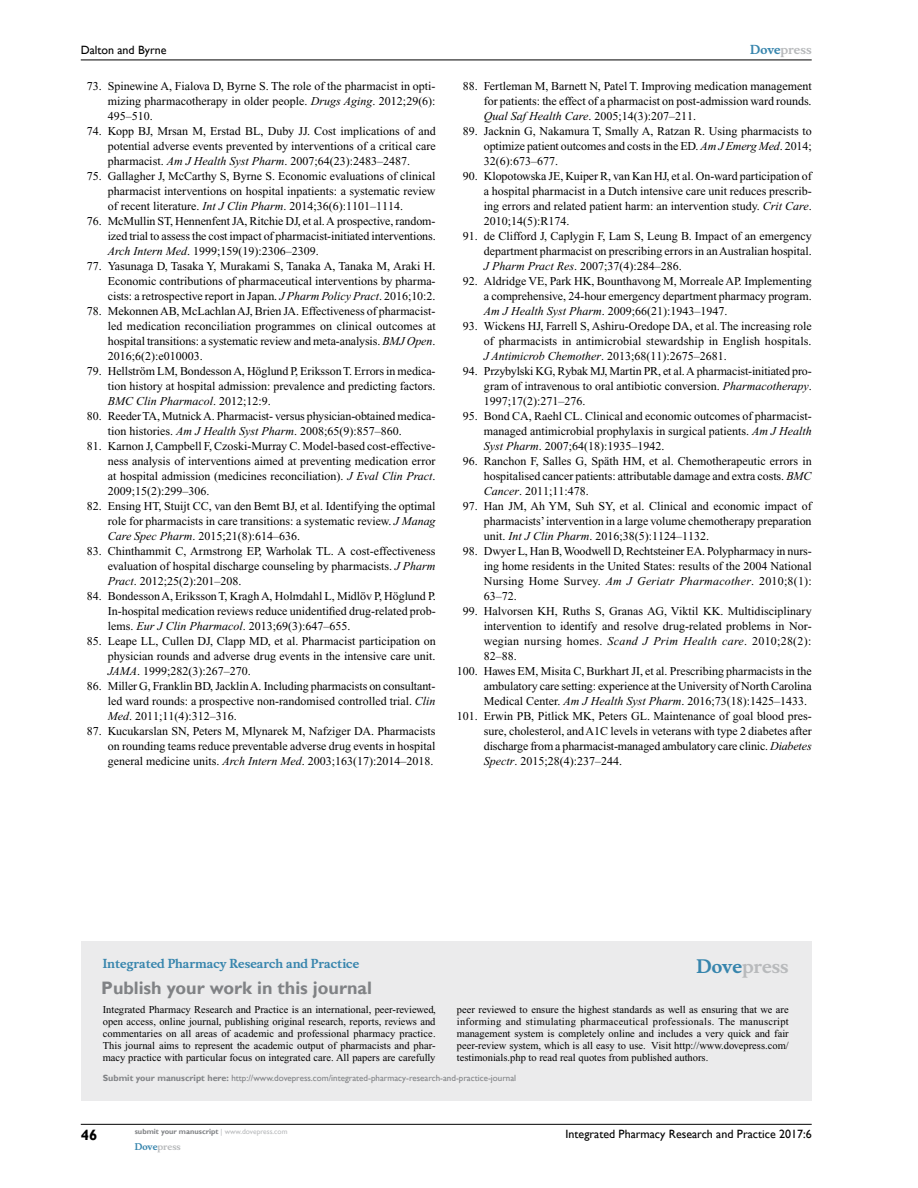
<style>
.page{position:relative;width:918px;height:1188px;background:#fff}
.page>*{position:absolute;margin:0;border:0;box-sizing:border-box;transform-origin:0 0}
.t1{font:700 18px "Gill Sans";color:#808285}
.t2{font:700 18px "Musee";color:#b8babc}
.t3{font:700 15px "Gill Sans";color:#000}
.t4{font:12px/15px "Times New Roman";color:#000;text-align:justify}
.t5{font:12px "Gill Sans";color:#000}
.t6{font:12px "Times New Roman";letter-spacing:.02em;color:#000}
.t7{font:700 12px "Musee";color:#3785ad}
.t8{font:700 12px "Musee";color:#b8babc}
.t9{font:10.5px/12px "Times New Roman";color:#000;text-align:justify}
.t10{font:9px "Gill Sans";color:#808285}
.t11{font:700 9px "Musee";color:#b8babc}
.t12{font:700 7.5px "Gill Sans";color:#808285}
.s1{font-style:italic}
.s2{color:#3785ad}
.s3{font-weight:700}
.s4{font-weight:400;color:#b8babc}
</style>
<div class="page">
<div style="left:81px;top:941px;width:731px;height:160px;background:#ebebec"></div>
<hr style="left:81px;top:1124px;width:731px;height:1px;background:#000">
<hr style="left:81px;top:60px;width:731px;height:1px;background:#000">
<p class="t5" style="left:81px;top:43px;width:87px">Dalton and Byrne</p>
<p class="t4" style="left:108px;top:79px;width:329px;text-indent:-21px">73. Spinewine A, Fialova D, Byrne S. The role of the pharmacist in opti&shy;mizing pharmacotherapy in older people. <span class="s1">Drugs Aging</span>. 2012;29(6):<br>495–510.</p>
<p class="t4" style="left:108px;top:124px;width:329px;text-indent:-21px">74. Kopp BJ, Mrsan M, Erstad BL, Duby JJ. Cost implications of and potential adverse events prevented by interventions of a critical care pharmacist. <span class="s1">Am J Health Syst Pharm</span>. 2007;64(23):2483–2487.</p>
<p class="t4" style="left:108px;top:169px;width:329px;text-indent:-21px">75. Gallagher J, McCarthy S, Byrne S. Economic evaluations of clinical pharmacist interventions on hospital inpatients: a systematic review of recent literature. <span class="s1">Int J Clin Pharm</span>. 2014;36(6):1101–1114.</p>
<p class="t4" style="left:108px;top:214px;width:329px;text-indent:-21px">76. McMullin ST, Hennenfent JA, Ritchie DJ, et al. A prospective, random&shy;ized trial to assess the cost impact of pharmacist-initiated interventions.<br><span class="s1">Arch Intern Med</span>. 1999;159(19):2306–2309.</p>
<p class="t4" style="left:108px;top:259px;width:329px;text-indent:-21px">77. Yasunaga D, Tasaka Y, Murakami S, Tanaka A, Tanaka M, Araki H.<br>Economic contributions of pharmaceutical interventions by pharma&shy;cists: a retrospective report in Japan. <span class="s1">J Pharm Policy Pract</span>. 2016;10:2.</p>
<p class="t4" style="left:108px;top:304px;width:330px;text-indent:-21px">78. Mekonnen AB, McLachlan AJ, Brien JA. Effectiveness of pharmacist&shy;led medication reconciliation programmes on clinical outcomes at hospital transitions: a systematic review and meta-analysis. <span class="s1">BMJ Open</span>.<br>2016;6(2):e010003.</p>
<p class="t4" style="left:108px;top:364px;width:329px;text-indent:-21px">79. Hellström LM, Bondesson A, Höglund P, Eriksson T. Errors in medica&shy;tion history at hospital admission: prevalence and predicting factors.<br><span class="s1">BMC Clin Pharmacol</span>. 2012;12:9.</p>
<p class="t4" style="left:108px;top:409px;width:329px;text-indent:-21px">80. Reeder TA, Mutnick A. Pharmacist- versus physician-obtained medica&shy;tion histories. <span class="s1">Am J Health Syst Pharm</span>. 2008;65(9):857–860.</p>
<p class="t4" style="left:108px;top:439px;width:329px;text-indent:-21px">81. Karnon J, Campbell F, Czoski-Murray C. Model-based cost-effective&shy;ness analysis of interventions aimed at preventing medication error at hospital admission (medicines reconciliation). <span class="s1">J Eval Clin Pract</span>.<br>2009;15(2):299–306.</p>
<p class="t4" style="left:108px;top:499px;width:329px;text-indent:-21px">82. Ensing HT, Stuijt CC, van den Bemt BJ, et al. Identifying the optimal role for pharmacists in care transitions: a systematic review. <span class="s1">J Manag Care Spec Pharm</span>. 2015;21(8):614–636.</p>
<p class="t4" style="left:108px;top:544px;width:329px;text-indent:-21px">83. Chinthammit C, Armstrong EP, Warholak TL. A cost-effectiveness evaluation of hospital discharge counseling by pharmacists. <span class="s1">J Pharm Pract</span>. 2012;25(2):201–208.</p>
<p class="t4" style="left:108px;top:589px;width:330px;text-indent:-21px">84. Bondesson A, Eriksson T, Kragh A, Holmdahl L, Midlöv P, Höglund P.<br>In-hospital medication reviews reduce unidentified drug-related prob&shy;lems. <span class="s1">Eur J Clin Pharmacol</span>. 2013;69(3):647–655.</p>
<p class="t4" style="left:108px;top:634px;width:329px;text-indent:-21px">85. Leape LL, Cullen DJ, Clapp MD, et al. Pharmacist participation on physician rounds and adverse drug events in the intensive care unit.<br><span class="s1">JAMA</span>. 1999;282(3):267–270.</p>
<p class="t4" style="left:108px;top:679px;width:329px;text-indent:-21px">86. Miller G, Franklin BD, Jacklin A. Including pharmacists on consultant&shy;led ward rounds: a prospective non-randomised controlled trial. <span class="s1">Clin Med</span>. 2011;11(4):312–316.</p>
<p class="t4" style="left:108px;top:724px;width:329px;text-indent:-21px">87. Kucukarslan SN, Peters M, Mlynarek M, Nafziger DA. Pharmacists on rounding teams reduce preventable adverse drug events in hospital general medicine units. <span class="s1">Arch Intern Med</span>. 2003;163(17):2014–2018.</p>
<p class="t8" style="left:750px;top:43px;width:63px"><span class="s2">Dove</span>press</p>
<p class="t4" style="left:484px;top:79px;width:329px;text-indent:-21px">88. Fertleman M, Barnett N, Patel T. Improving medication management for patients: the effect of a pharmacist on post-admission ward rounds.<br><span class="s1">Qual Saf Health Care</span>. 2005;14(3):207–211.</p>
<p class="t4" style="left:484px;top:124px;width:329px;text-indent:-21px">89. Jacknin G, Nakamura T, Smally A, Ratzan R. Using pharmacists to optimize patient outcomes and costs in the ED. <span class="s1">Am J Emerg Med</span>. 2014; 32(6):673–677.</p>
<p class="t4" style="left:484px;top:169px;width:329px;text-indent:-21px">90. Klopotowska JE, Kuiper R, van Kan HJ, et al. On-ward participation of a hospital pharmacist in a Dutch intensive care unit reduces prescrib&shy;ing errors and related patient harm: an intervention study. <span class="s1">Crit Care</span>.<br>2010;14(5):R174.</p>
<p class="t4" style="left:484px;top:229px;width:329px;text-indent:-21px">91. de Clifford J, Caplygin F, Lam S, Leung B. Impact of an emergency department pharmacist on prescribing errors in an Australian hospital.<br><span class="s1">J Pharm Pract Res</span>. 2007;37(4):284–286.</p>
<p class="t4" style="left:484px;top:274px;width:329px;text-indent:-21px">92. Aldridge VE, Park HK, Bounthavong M, Morreale AP. Implementing a comprehensive, 24-hour emergency department pharmacy program.<br><span class="s1">Am J Health Syst Pharm</span>. 2009;66(21):1943–1947.</p>
<p class="t4" style="left:484px;top:319px;width:329px;text-indent:-21px">93. Wickens HJ, Farrell S, Ashiru-Oredope DA, et al. The increasing role of pharmacists in antimicrobial stewardship in English hospitals.<br><span class="s1">J Antimicrob Chemother</span>. 2013;68(11):2675–2681.</p>
<p class="t4" style="left:484px;top:364px;width:329px;text-indent:-21px">94. Przybylski KG, Rybak MJ, Martin PR, et al. A pharmacist-initiated pro&shy;gram of intravenous to oral antibiotic conversion. <span class="s1">Pharmacotherapy</span>.<br>1997;17(2):271–276.</p>
<p class="t4" style="left:484px;top:409px;width:329px;text-indent:-21px">95. Bond CA, Raehl CL. Clinical and economic outcomes of pharmacist&shy;managed antimicrobial prophylaxis in surgical patients. <span class="s1">Am J Health Syst Pharm</span>. 2007;64(18):1935–1942.</p>
<p class="t4" style="left:484px;top:454px;width:329px;text-indent:-21px">96. Ranchon F, Salles G, Späth HM, et al. Chemotherapeutic errors in hospitalised cancer patients: attributable damage and extra costs. <span class="s1">BMC Cancer</span>. 2011;11:478.</p>
<p class="t4" style="left:484px;top:499px;width:329px;text-indent:-21px">97. Han JM, Ah YM, Suh SY, et al. Clinical and economic impact of pharmacists’ intervention in a large volume chemotherapy preparation unit. <span class="s1">Int J Clin Pharm</span>. 2016;38(5):1124–1132.</p>
<p class="t4" style="left:484px;top:544px;width:329px;text-indent:-21px">98. Dwyer L, Han B, Woodwell D, Rechtsteiner EA. Polypharmacy in nurs&shy;ing home residents in the United States: results of the 2004 National Nursing Home Survey. <span class="s1">Am J Geriatr Pharmacother</span>. 2010;8(1):<br>63–72.</p>
<p class="t4" style="left:463px;top:604px;width:350px">99. Halvorsen KH, Ruths S, Granas AG, Viktil KK. Multidisciplinary</p>
<p class="t4" style="left:484px;top:619px;width:329px">intervention to identify and resolve drug-related problems in Nor-</p>
<p class="t6" style="left:484px;top:635px;width:329px">wegian nursing homes. <span class="s1">Scand J Prim Health care</span>. 2010;28(2):</p>
<p class="t4" style="left:484px;top:649px;width:34px">82–88.</p>
<p class="t4" style="left:457px;top:664px;width:356px">100. Hawes EM, Misita C, Burkhart JI, et al. Prescribing pharmacists in the</p>
<p class="t4" style="left:484px;top:679px;width:329px">ambulatory care setting: experience at the University of North Carolina</p>
<p class="t4" style="left:484px;top:694px;width:325px">Medical Center. <span class="s1">Am J Health Syst Pharm</span>. 2016;73(18):1425–1433.</p>
<p class="t4" style="left:457px;top:709px;width:356px">101. Erwin PB, Pitlick MK, Peters GL. Maintenance of goal blood pres-</p>
<p class="t4" style="left:484px;top:724px;width:329px">sure, cholesterol, and A1C levels in veterans with type 2 diabetes after</p>
<p class="t4" style="left:484px;top:739px;width:329px">discharge from a pharmacist-managed ambulatory care clinic. <span class="s1">Diabetes</span></p>
<p class="t4" style="left:484px;top:754px;width:140px"><span class="s1">Spectr</span>. 2015;28(4):237–244.</p>
<p class="t7" style="left:103px;top:956px;width:258px">Integrated Pharmacy Research and Practice</p>
<h1 class="t1" style="left:101px;top:977px;width:272px">Publish your work in this journal</h1>
<h1 class="t2" style="left:697px;top:955px;width:94px"><span class="s2">Dove</span>press</h1>
<p class="t9" style="left:103px;top:1004px;width:334px">Integrated Pharmacy Research and Practice is an international, peer-reviewed, open access, online journal, publishing original research, reports, reviews and commentaries on all areas of academic and professional pharmacy practice.<br>This journal aims to represent the academic output of pharmacists and phar&shy;macy practice with particular focus on integrated care. All papers are carefully</p>
<p class="t9" style="left:457px;top:1004px;width:333px">peer reviewed to ensure the highest standards as well as ensuring that we are informing and stimulating pharmaceutical professionals. The manuscript management system is completely online and includes a very quick and fair peer-review system, which is all easy to use. Visit http://www.dovepress.com/ testimonials.php to read real quotes from published authors.</p>
<p class="t10" style="left:103px;top:1072px;width:415px"><span class="s3">Submit your manuscript here:</span> http://www.dovepress.com/integrated-pharmacy-research-and-practice-journal</p>
<p class="t3" style="left:81px;top:1126px;width:18px">46</p>
<p class="t12" style="left:135px;top:1127px;width:154px">submit your manuscript <span class="s4">| www.dovepress.com</span></p>
<p class="t11" style="left:135px;top:1141px;width:48px"><span class="s2">Dove</span>press</p>
<p class="t5" style="left:566px;top:1127px;width:248px">Integrated Pharmacy Research and Practice 2017:6</p>
</div>
